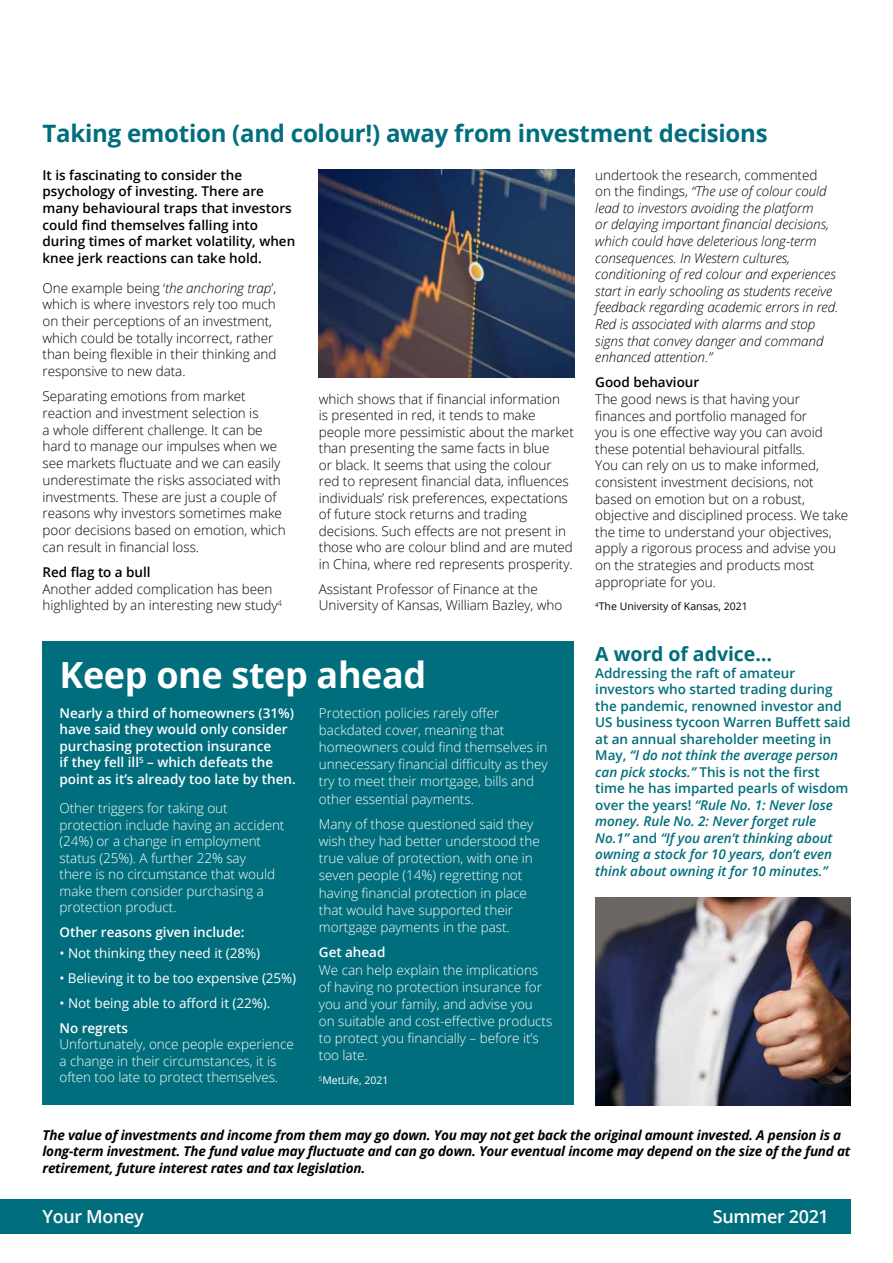
<style>
.page{position:relative;width:893px;height:1263px;background:#fff}
.page>*{position:absolute;margin:0;border:0;box-sizing:border-box;transform-origin:0 0}
.t1{font:700 36px "Open Sans";letter-spacing:-.01em;color:#fff}
.t2{font:700 24px "Open Sans";letter-spacing:-.01em;color:#006e7c}
.t3{font:700 19.5px "Open Sans";letter-spacing:-.005em;color:#006e7c}
.t4{font:600 18px "Open Sans";letter-spacing:-.02em;color:#fff}
.t5{font:300 13.5px/16.6px "Open Sans";letter-spacing:-.005em;color:#000}
.t6{font:300 13.5px/17.1px "Open Sans";letter-spacing:-.005em;color:#fff}
.t7{font:600 13.5px/16.5px "Open Sans";letter-spacing:-.005em;color:#006e7c}
.t8{font:italic 300 13.5px/16.6px "Open Sans";letter-spacing:-.005em;color:#000}
.t9{font:italic 700 13.5px/16.5px "Open Sans";letter-spacing:-.015em;color:#000}
.t10{font:600 13.5px/16.6px "Open Sans";color:#000}
.t11{font:600 13.5px/16.5px "Open Sans";color:#fff}
.t12{font:13.5px "Open Sans";letter-spacing:-.005em;color:#fff}
.t13{font:10.5px "Open Sans";color:#000}
.t14{font:10.5px "Open Sans";color:#fff}
.s1{font-style:italic}
.s2{font-style:normal}
</style>
<div class="page">
<div style="left:0;top:1199px;width:850px;height:34px;background:#006e7c"></div>
<img style="left:319px;top:169px;width:255px;height:208px">
<img style="left:595px;top:897px;width:255px;height:208px">
<div style="left:43px;top:641px;width:531px;height:463px;background:#006e7c"></div>
<h2 class="t2" style="left:43px;top:116px;width:727px">Taking emotion (and colour!) away from investment decisions</h2>
<p class="t10" style="left:43px;top:166px;width:254px">It is fascinating to consider the psychology of investing. There are many behavioural traps that investors could find themselves falling into during times of market volatility, when knee jerk reactions can take hold.</p>
<p class="t5" style="left:43px;top:279px;width:235px">One example being ‘<span class="s1">the anchoring trap</span>’, which is where investors rely too much on their perceptions of an investment, which could be totally incorrect, rather than being flexible in their thinking and responsive to new data.</p>
<p class="t5" style="left:43px;top:388px;width:245px">Separating emotions from market reaction and investment selection is<br>a whole different challenge. It can be hard to manage our impulses when we see markets fluctuate and we can easily underestimate the risks associated with investments. These are just a couple of reasons why investors sometimes make poor decisions based on emotion, which can result in financial loss.</p>
<p class="t10" style="left:43px;top:563px;width:110px">Red flag to a bull</p>
<p class="t5" style="left:43px;top:580px;width:241px">Another added complication has been highlighted by an interesting new study<sup>4</sup></p>
<p class="t5" style="left:319px;top:390px;width:256px">which shows that if financial information<br>is presented in red, it tends to make people more pessimistic about the market than presenting the same facts in blue<br>or black. It seems that using the colour red to represent financial data, influences individuals’ risk preferences, expectations of future stock returns and trading decisions. Such effects are not present in those who are colour blind and are muted in China, where red represents prosperity.</p>
<p class="t5" style="left:319px;top:580px;width:245px">Assistant Professor of Finance at the<br>University of Kansas, William Bazley, who</p>
<h1 class="t1" style="left:60px;top:649px;width:368px">Keep one step ahead</h1>
<p class="t11" style="left:60px;top:704px;width:238px">Nearly a third of homeowners (31%) have said they would only consider purchasing protection insurance<br>if they fell ill<sup>5</sup> – which defeats the point as it’s already too late by then.</p>
<p class="t6" style="left:60px;top:800px;width:226px;line-height:16.5px">Other triggers for taking out protection include having an accident (24%) or a change in employment status (25%). A further 22% say<br>there is no circumstance that would make them consider purchasing a protection product.</p>
<p class="t11" style="left:60px;top:924px;width:187px">Other reasons given include:</p>
<p class="t12" style="left:60px;top:944px;width:202px">• Not thinking they need it (28%)</p>
<p class="t12" style="left:60px;top:969px;width:238px">• Believing it to be too expensive (25%)</p>
<p class="t12" style="left:60px;top:994px;width:212px">• Not being able to afford it (22%).</p>
<p class="t11" style="left:60px;top:1019px;width:70px">No regrets</p>
<p class="t6" style="left:60px;top:1036px;width:236px;line-height:16.5px">Unfortunately, once people experience a change in their circumstances, it is often too late to protect themselves.</p>
<p class="t6" style="left:319px;top:704px;width:230px">Protection policies rarely offer backdated cover, meaning that homeowners could find themselves in unnecessary financial difficulty as they try to meet their mortgage, bills and other essential payments.</p>
<p class="t6" style="left:319px;top:815px;width:222px">Many of those questioned said they wish they had better understood the true value of protection, with one in seven people (14%) regretting not having financial protection in place that would have supported their mortgage payments in the past.</p>
<p class="t11" style="left:319px;top:944px;width:68px">Get ahead</p>
<p class="t6" style="left:319px;top:961px;width:235px">We can help explain the implications of having no protection insurance for you and your family, and advise you<br>on suitable and cost-effective products to protect you financially – before it’s too late.</p>
<p class="t14" style="left:319px;top:1073px;width:71px"><sup>5</sup>MetLife, 2021</p>
<p class="t8" style="left:595px;top:166px;width:244px"><span class="s2">undertook the research, commented<br>on the findings,</span> “The use of colour could lead to investors avoiding the platform<br>or delaying important financial decisions, which could have deleterious long-term consequences. In Western cultures, conditioning of red colour and experiences start in early schooling as students receive feedback regarding academic errors in red.<br>Red is associated with alarms and stop signs that convey danger and command enhanced attention.”</p>
<p class="t10" style="left:595px;top:374px;width:105px">Good behaviour</p>
<p class="t5" style="left:595px;top:390px;width:254px">The good news is that having your finances and portfolio managed for<br>you is one effective way you can avoid these potential behavioural pitfalls.<br>You can rely on us to make informed, consistent investment decisions, not based on emotion but on a robust, objective and disciplined process. We take the time to understand your objectives, apply a rigorous process and advise you on the strategies and products most appropriate for you.</p>
<p class="t13" style="left:595px;top:599px;width:154px"><sup>4</sup>The University of Kansas, 2021</p>
<h3 class="t3" style="left:595px;top:640px;width:178px">A word of advice…</h3>
<p class="t7" style="left:595px;top:664px;width:257px">Addressing the raft of amateur investors who started trading during the pandemic, renowned investor and US business tycoon Warren Buffett said at an annual shareholder meeting in May, <span class="s1">“I do not think the average person can pick stocks.”</span> This is not the first time he has imparted pearls of wisdom over the years! <span class="s1">“Rule No. 1: Never lose money. Rule No. 2: Never forget rule No.1”</span> and <span class="s1">“If you aren’t thinking about owning a stock for 10 years, don’t even think about owning it for 10 minutes.”</span></p>
<p class="t9" style="left:43px;top:1126px;width:809px">The value of investments and income from them may go down. You may not get back the original amount invested. A pension is a long-term investment. The fund value may fluctuate and can go down. Your eventual income may depend on the size of the fund at retirement, future interest rates and tax legislation.</p>
<h3 class="t4" style="left:43px;top:1204px;width:103px">Your Money</h3>
<h3 class="t4" style="left:713px;top:1204px;width:118px">Summer 2021</h3>
</div>
